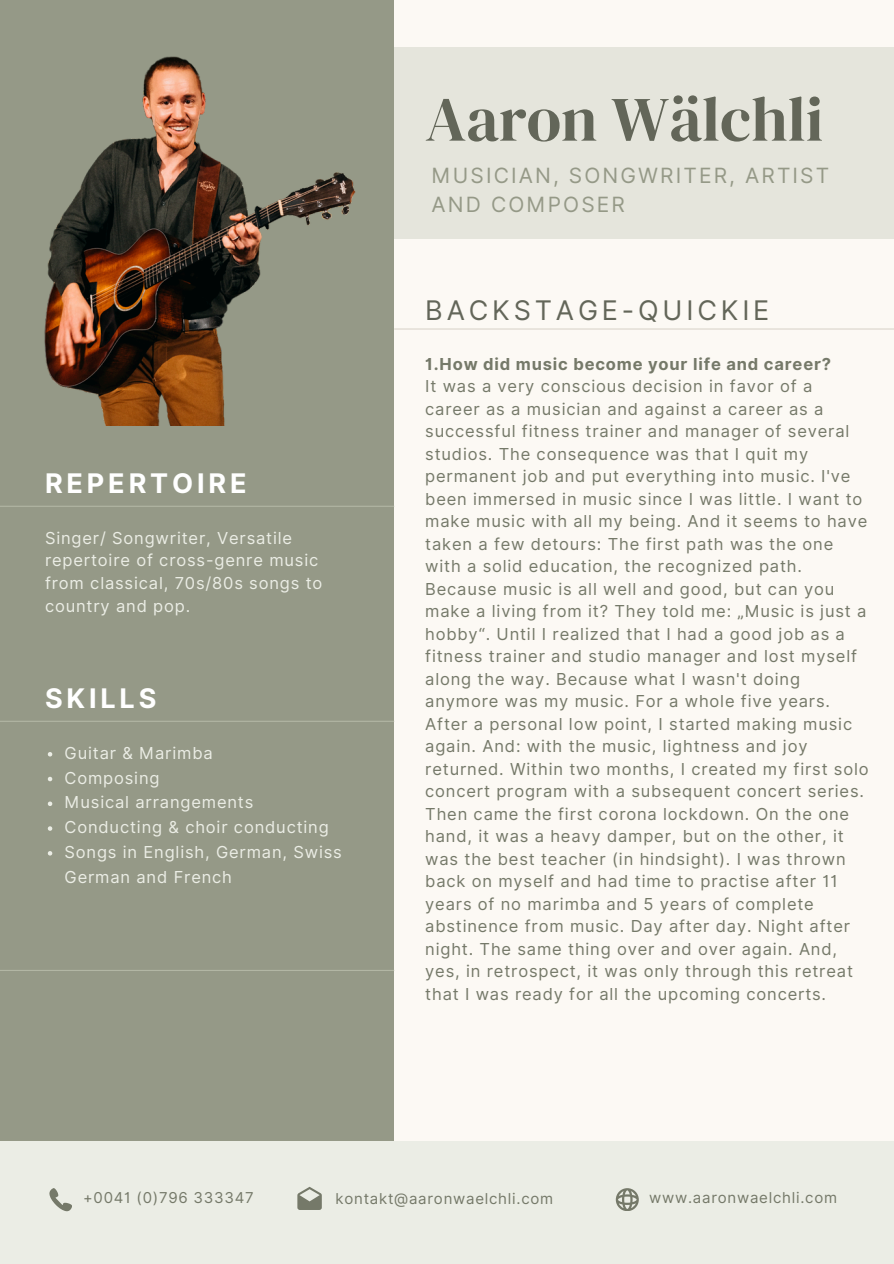
<style>
.page{position:relative;width:894px;height:1264px;background:#fff}
.page>*{position:absolute;margin:0;border:0;box-sizing:border-box;transform-origin:0 0}
.t1{font:63px "DM Serif Display";color:#636659}
.t2{font:27px "Inter";letter-spacing:.14em;color:#636659}
.t3{font:700 27px "Inter";letter-spacing:.14em;color:#fff}
.t4{font:21px/29.2px "Inter";letter-spacing:.1em;color:#959987}
.t5{font:16.5px/22.5px "Inter";letter-spacing:.05em;color:#757969}
.t6{font:16.5px/22.5px "Inter";letter-spacing:.05em;color:#ebede5}
.t7{font:700 16.5px "Inter";letter-spacing:.05em;color:#757969}
.t8{font:15px "Inter";letter-spacing:.05em;color:#757969}
</style>
<div class="page">
<div style="left:0;top:0;width:893px;height:1263px;background:#fcf9f4"></div>
<div style="left:0;top:48px;width:893px;height:191px;background:#e5e5dc"></div>
<div style="left:0;top:0;width:394px;height:1263px;background:#959987"></div>
<hr style="left:0;top:505px;width:394px;height:2px;background:#b2b6a4">
<hr style="left:0;top:720px;width:394px;height:2px;background:#b2b6a4">
<hr style="left:394px;top:328px;width:499px;height:1px;background:#dbd5cb">
<div style="left:0;top:1141px;width:893px;height:122px;background:#ebede5"></div>
<svg style="left:297px;top:1186px;width:25px;height:23px"></svg>
<svg style="left:615px;top:1188px;width:23px;height:22px"></svg>
<svg style="left:49px;top:1188px;width:23px;height:23px"></svg>
<hr style="left:0;top:969px;width:394px;height:2px;background:#b2b6a4">
<svg style="left:48px;top:752px;width:4px;height:4px"></svg>
<svg style="left:48px;top:776px;width:4px;height:5px"></svg>
<svg style="left:48px;top:801px;width:4px;height:5px"></svg>
<svg style="left:48px;top:826px;width:4px;height:4px"></svg>
<svg style="left:48px;top:851px;width:4px;height:4px"></svg>
<img style="left:44px;top:56px;width:312px;height:370px">
<h3 class="t1" style="left:425px;top:75px;width:399px">Aaron Wälchli</h3>
<p class="t4" style="left:431px;top:161px;width:399px">MUSICIAN, SONGWRITER, ARTIST<br>AND COMPOSER</p>
<h2 class="t3" style="left:45px;top:467px;width:203px">REPERTOIRE</h2>
<p class="t6" style="left:45px;top:526px;width:279px">Singer/ Songwriter, Versatile repertoire of cross-genre music from classical, 70s/80s songs to country and pop.</p>
<p class="t3" style="left:45px;top:682px;width:113px">SKILLS</p>
<p class="t6" style="left:65px;top:741px;width:149px">Guitar &amp; Marimba</p>
<p class="t6" style="left:65px;top:766px;width:96px">Composing</p>
<p class="t6" style="left:65px;top:791px;width:190px">Musical arrangements</p>
<h1 class="t6" style="left:65px;top:815px;width:265px">Conducting &amp; choir conducting</h1>
<h4 class="t6" style="left:65px;top:839px;width:279px;line-height:24.8px">Songs in English, German, Swiss<br>German and French</h4>
<p class="t2" style="left:425px;top:294px;width:345px">BACKSTAGE-QUICKIE</p>
<p class="t7" style="left:425px;top:354px;width:407px">1.How did music become your life and career?</p>
<p class="t5" style="left:425px;top:375px;width:445px">It was a very conscious decision in favor of a career as a musician and against a career as a successful fitness trainer and manager of several studios. The consequence was that I quit my permanent job and put everything into music. I've been immersed in music since I was little. I want to make music with all my being. And it seems to have taken a few detours: The first path was the one with a solid education, the recognized path.<br>Because music is all well and good, but can you make a living from it? They told me: „Music is just a hobby“. Until I realized that I had a good job as a fitness trainer and studio manager and lost myself along the way. Because what I wasn't doing anymore was my music. For a whole five years.<br>After a personal low point, I started making music again. And: with the music, lightness and joy returned. Within two months, I created my first solo concert program with a subsequent concert series.<br>Then came the first corona lockdown. On the one hand, it was a heavy damper, but on the other, it was the best teacher (in hindsight). I was thrown back on myself and had time to practise after 11 years of no marimba and 5 years of complete abstinence from music. Day after day. Night after night. The same thing over and over again. And, yes, in retrospect, it was only through this retreat that I was ready for all the upcoming concerts.</p>
<p class="t8" style="left:83px;top:1188px;width:172px">+0041 (0)796 333347</p>
<h2 class="t8" style="left:335px;top:1189px;width:219px">kontakt@aaronwaelchli.com</h2>
<p class="t8" style="left:649px;top:1188px;width:189px">www.aaronwaelchli.com</p>
</div>
